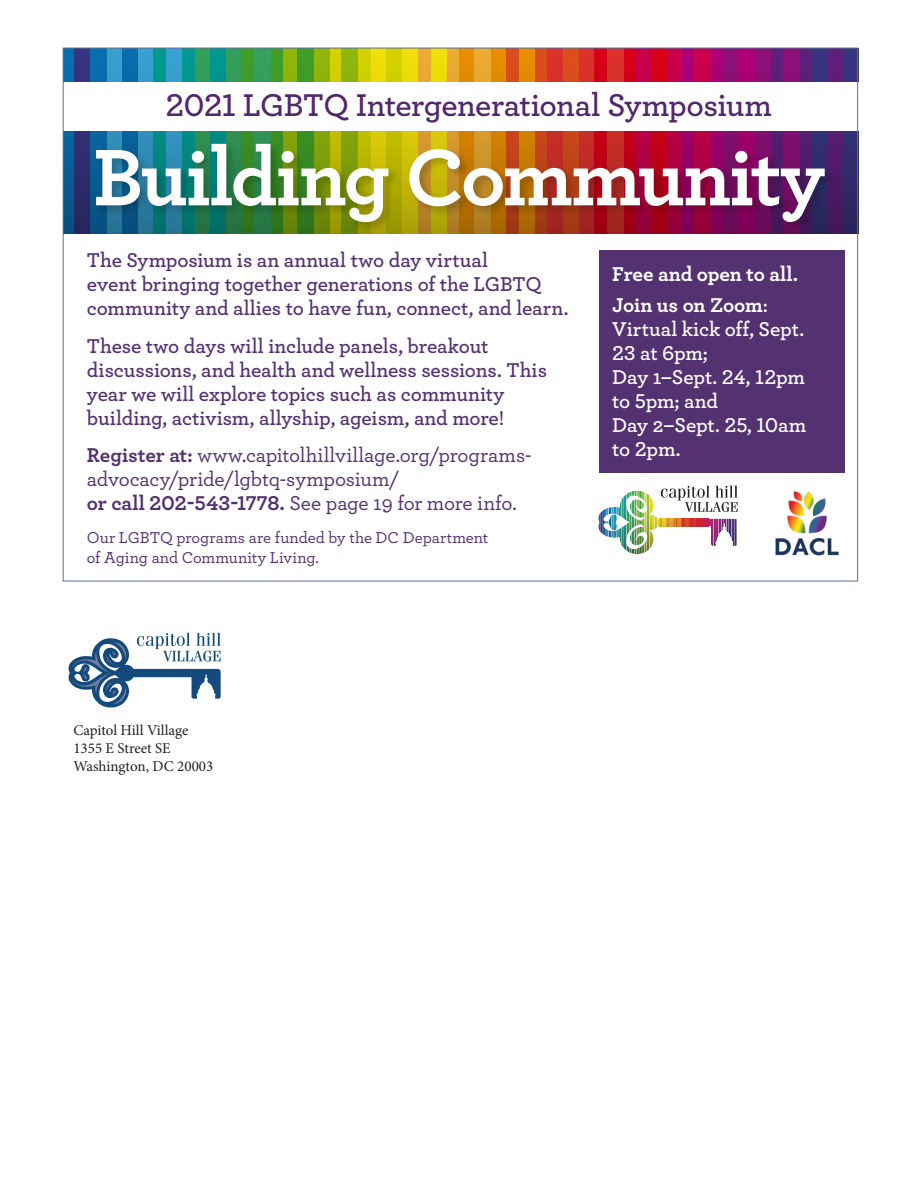
<style>
.page{position:relative;width:918px;height:1188px;background:#fff}
.page>*{position:absolute;margin:0;border:0;box-sizing:border-box;transform-origin:0 0}
.t1{font:700 84px "Archer";letter-spacing:-.03em;color:#fff}
.t2{font:600 33px "Archer";letter-spacing:-.015em;color:#52276c}
.t3{font:600 21px/24px "Archer";letter-spacing:-.005em;color:#543171}
.t4{font:500 21px/24px "Archer";letter-spacing:-.01em;color:#543171}
.t5{font:600 21px/24px "Archer";letter-spacing:-.01em;color:#fff}
.t6{font:700 21px/30.8px "Archer";letter-spacing:-.005em;color:#fff}
.t7{font:500 16.5px/19.5px "Archer";color:#543171}
.t8{font:15px/18px "Minion Pro";color:#231f20}
.s1{font-weight:700}
.s2{font-weight:600}
</style>
<div class="page">
<div style="left:770px;top:48px;width:14px;height:186px;background:#5c1f7a"></div>
<div style="left:799px;top:48px;width:13px;height:186px;background:#5c1f7a"></div>
<svg style="left:682px;top:50px;width:13px;height:92px"></svg>
<svg style="left:710px;top:50px;width:14px;height:92px"></svg>
<svg style="left:623px;top:50px;width:13px;height:92px"></svg>
<svg style="left:594px;top:50px;width:13px;height:92px"></svg>
<svg style="left:506px;top:50px;width:13px;height:92px"></svg>
<svg style="left:535px;top:50px;width:13px;height:92px"></svg>
<svg style="left:417px;top:50px;width:14px;height:92px"></svg>
<svg style="left:447px;top:50px;width:13px;height:92px"></svg>
<svg style="left:329px;top:50px;width:13px;height:92px"></svg>
<svg style="left:357px;top:50px;width:15px;height:92px"></svg>
<svg style="left:271px;top:50px;width:12px;height:92px"></svg>
<svg style="left:241px;top:50px;width:14px;height:92px"></svg>
<svg style="left:153px;top:50px;width:13px;height:92px"></svg>
<svg style="left:182px;top:50px;width:13px;height:92px"></svg>
<svg style="left:90px;top:50px;width:17px;height:184px"></svg>
<svg style="left:65px;top:50px;width:9px;height:184px"></svg>
<svg style="left:107px;top:50px;width:15px;height:92px"></svg>
<svg style="left:138px;top:50px;width:15px;height:92px"></svg>
<svg style="left:226px;top:50px;width:15px;height:92px"></svg>
<svg style="left:195px;top:50px;width:15px;height:92px"></svg>
<svg style="left:313px;top:50px;width:16px;height:92px"></svg>
<svg style="left:283px;top:50px;width:15px;height:92px"></svg>
<svg style="left:402px;top:50px;width:15px;height:92px"></svg>
<svg style="left:372px;top:50px;width:14px;height:92px"></svg>
<svg style="left:460px;top:50px;width:15px;height:92px"></svg>
<svg style="left:490px;top:50px;width:16px;height:92px"></svg>
<svg style="left:579px;top:50px;width:15px;height:92px"></svg>
<svg style="left:548px;top:50px;width:15px;height:92px"></svg>
<svg style="left:667px;top:50px;width:15px;height:92px"></svg>
<svg style="left:636px;top:50px;width:16px;height:92px"></svg>
<svg style="left:754px;top:50px;width:16px;height:92px"></svg>
<svg style="left:724px;top:50px;width:15px;height:92px"></svg>
<svg style="left:844px;top:50px;width:12px;height:184px;background:#2e2d6d"></svg>
<div style="left:812px;top:48px;width:16px;height:186px;background:#36347e"></div>
<svg style="left:828px;top:50px;width:16px;height:184px"></svg>
<svg style="left:739px;top:50px;width:15px;height:92px"></svg>
<svg style="left:652px;top:50px;width:15px;height:92px"></svg>
<svg style="left:563px;top:50px;width:16px;height:92px"></svg>
<svg style="left:475px;top:50px;width:15px;height:92px"></svg>
<svg style="left:386px;top:50px;width:16px;height:92px"></svg>
<svg style="left:298px;top:50px;width:15px;height:92px"></svg>
<svg style="left:210px;top:50px;width:16px;height:92px"></svg>
<svg style="left:122px;top:50px;width:16px;height:92px"></svg>
<svg style="left:166px;top:50px;width:16px;height:92px"></svg>
<svg style="left:255px;top:50px;width:16px;height:92px"></svg>
<svg style="left:342px;top:50px;width:15px;height:92px"></svg>
<svg style="left:431px;top:50px;width:16px;height:92px"></svg>
<svg style="left:519px;top:50px;width:16px;height:92px"></svg>
<svg style="left:607px;top:50px;width:16px;height:92px"></svg>
<svg style="left:695px;top:50px;width:15px;height:92px"></svg>
<div style="left:784px;top:48px;width:15px;height:186px;background:#8b1077"></div>
<svg style="left:74px;top:50px;width:16px;height:184px;background:#2e2d6e"></svg>
<svg style="left:69px;top:633px;width:152px;height:75px"></svg>
<svg style="left:598px;top:486px;width:140px;height:68px"></svg>
<div style="left:43px;top:82px;width:832px;height:49px;background:#fff"></div>
<img style="left:775px;top:491px;width:64px;height:65px">
<div style="left:94px;top:142px;width:743px;height:92px;background:#070c08;opacity:.21"></div>
<div style="left:599px;top:251px;width:246px;height:222px;background:#543171"></div>
<h2 class="t2" style="left:165px;top:90px;width:608px">2021 LGBTQ Intergenerational Symposium</h2>
<h1 class="t1" style="left:93px;top:138px;width:734px">Building Community</h1>
<p class="t3" style="left:87px;top:249px;width:483px">The Symposium is an annual two day virtual<br>event bringing together generations of the LGBTQ community and allies to have fun, connect, and learn.</p>
<p class="t3" style="left:87px;top:335px;width:462px">These two days will include panels, breakout discussions, and health and wellness sessions. This year we will explore topics such as community building, activism, allyship, ageism, and more!</p>
<p class="t4" style="left:87px;top:444px;width:446px"><span class="s1">Register at:</span> www.capitolhillvillage.org/programs&shy;advocacy/pride/lgbtq-symposium/<br><span class="s1">or call 202-543-1778.</span> See page 19 for more info.</p>
<p class="t7" style="left:87px;top:529px;width:403px">Our LGBTQ programs are funded by the DC Department of Aging and Community Living.</p>
<p class="t6" style="left:612px;top:259px;width:187px">Free and open to all.<br>Join us on Zoom<span class="s2">:</span></p>
<p class="t5" style="left:612px;top:317px;width:195px">Virtual kick off, Sept.<br>23 at 6pm;<br>Day 1–Sept. 24, 12pm to 5pm; and<br>Day 2–Sept. 25, 10am to 2pm.</p>
<p class="t8" style="left:73px;top:722px;width:141px">Capitol Hill Village<br>1355 E Street SE<br>Washington, DC 20003</p>
</div>
